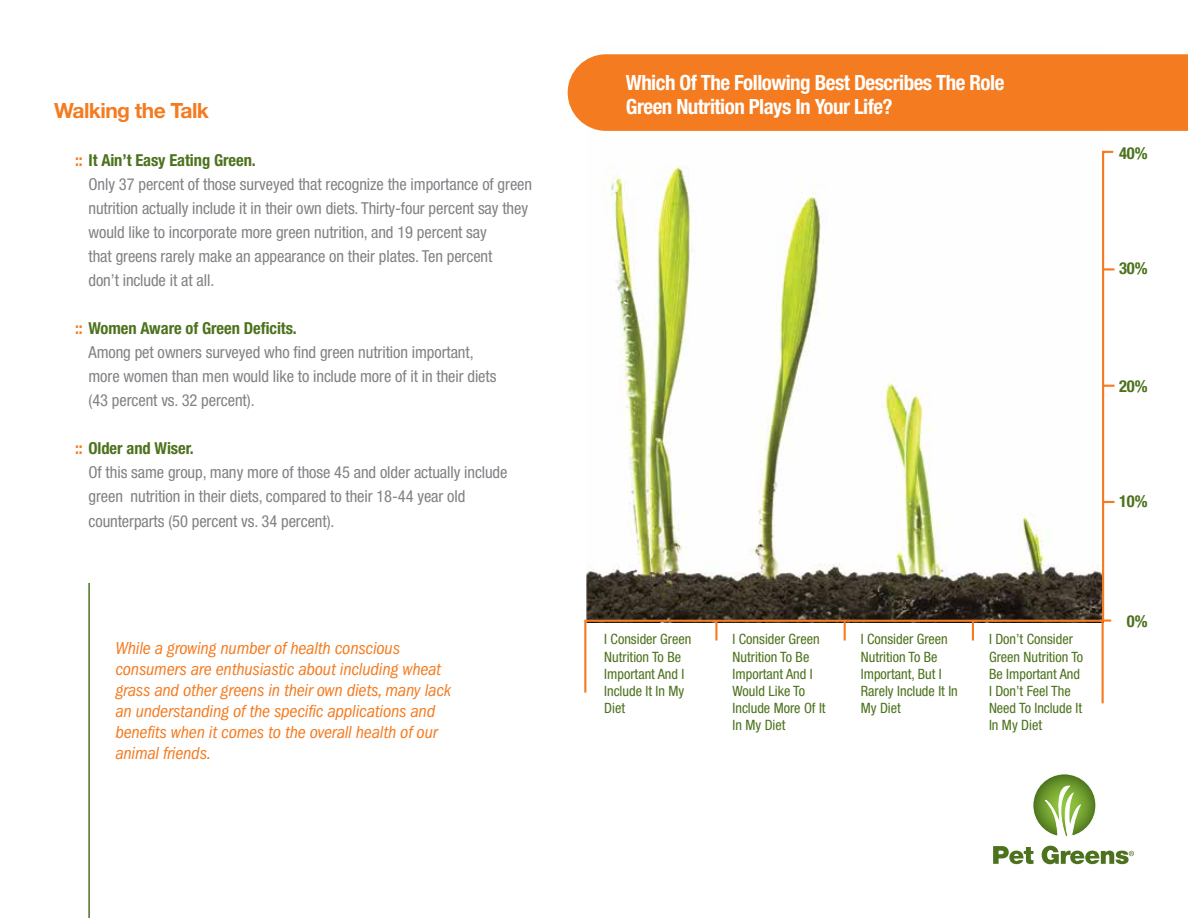
<style>
.page{position:relative;width:1188px;height:918px;background:#fff}
.page>*{position:absolute;margin:0;border:0;box-sizing:border-box;transform-origin:0 0}
.t1{font:700 condensed 21px/24px "Helvetica Neue";letter-spacing:-.025em;color:#fff}
.t2{font:700 21px "Helvetica Neue";letter-spacing:-.025em;color:#f47b20}
.t3{font:italic condensed 18px/21px "Franklin Gothic LT";letter-spacing:-.01em;color:#f47b20}
.t4{font:condensed 16.5px/24px "Helvetica Neue";letter-spacing:-.005em;color:#808285}
.t5{font:700 condensed 16.5px "Helvetica Neue";color:#4c721d}
.t6{font:condensed 14.25px/17.1px "Helvetica Neue";color:#4c721d}
.s1{font-weight:700;color:#f47b20}
.s2{font-weight:700;color:#4c721d}
</style>
<div class="page">
<img style="left:587px;top:166px;width:513px;height:453px">
<hr style="left:88px;top:583px;width:2px;height:335px;background:#4c721d">
<svg style="left:584px;top:619px;width:520px;height:85px"></svg>
<svg style="left:1100px;top:150px;width:15px;height:473px"></svg>
<div style="left:568px;top:54px;width:620px;height:77px;background:#f47b20"></div>
<svg style="left:993px;top:774px;width:141px;height:91px"></svg>
<p class="t2" style="left:54px;top:98px;width:157px">Walking the Talk</p>
<p class="t4" style="left:89px;top:148px;width:445px;text-indent:-13px"><span class="s1">::</span> <span class="s2">It Ain’t Easy Eating Green.<br></span>Only 37 percent of those surveyed that recognize the importance of green nutrition actually include it in their own diets. Thirty-four percent say they would like to incorporate more green nutrition, and 19 percent say<br>that greens rarely make an appearance on their plates. Ten percent<br>don’t include it at all.</p>
<p class="t4" style="left:89px;top:317px;width:409px;text-indent:-13px"><span class="s1">::</span> <span class="s2">Women Aware of Green Deficits.<br></span>Among pet owners surveyed who find green nutrition important, more women than men would like to include more of it in their diets (43 percent vs. 32 percent).</p>
<p class="t4" style="left:89px;top:437px;width:420px;text-indent:-13px"><span class="s1">::</span> <span class="s2">Older and Wiser.<br></span>Of this same group, many more of those 45 and older actually include green nutrition in their diets, compared to their 18-44 year old counterparts (50 percent vs. 34 percent).</p>
<p class="t1" style="left:626px;top:70px;width:380px">Which Of The Following Best Describes The Role<br>Green Nutrition Plays In Your Life?</p>
<p class="t3" style="left:115px;top:638px;width:337px">While a growing number of health conscious consumers are enthusiastic about including wheat grass and other greens in their own diets, many lack an understanding of the specific applications and benefits when it comes to the overall health of our animal friends.</p>
<p class="t6" style="left:989px;top:631px;width:96px">I Don’t Consider<br>Green Nutrition To<br>Be Important And<br>I Don’t Feel The<br>Need To Include It<br>In My Diet</p>
<p class="t6" style="left:604px;top:631px;width:89px">I Consider Green<br>Nutrition To Be<br>Important And I<br>Include It In My<br>Diet</p>
<p class="t6" style="left:733px;top:631px;width:95px">I Consider Green<br>Nutrition To Be<br>Important And I<br>Would Like To<br>Include More Of It<br>In My Diet</p>
<p class="t6" style="left:861px;top:631px;width:99px">I Consider Green<br>Nutrition To Be<br>Important, But I<br>Rarely Include It In<br>My Diet</p>
<p class="t5" style="left:1119px;top:143px;width:30px">40%</p>
<p class="t5" style="left:1119px;top:258px;width:30px">30%</p>
<p class="t5" style="left:1119px;top:376px;width:30px">20%</p>
<p class="t5" style="left:1119px;top:491px;width:30px">10%</p>
<p class="t5" style="left:1127px;top:611px;width:22px">0%</p>
</div>
